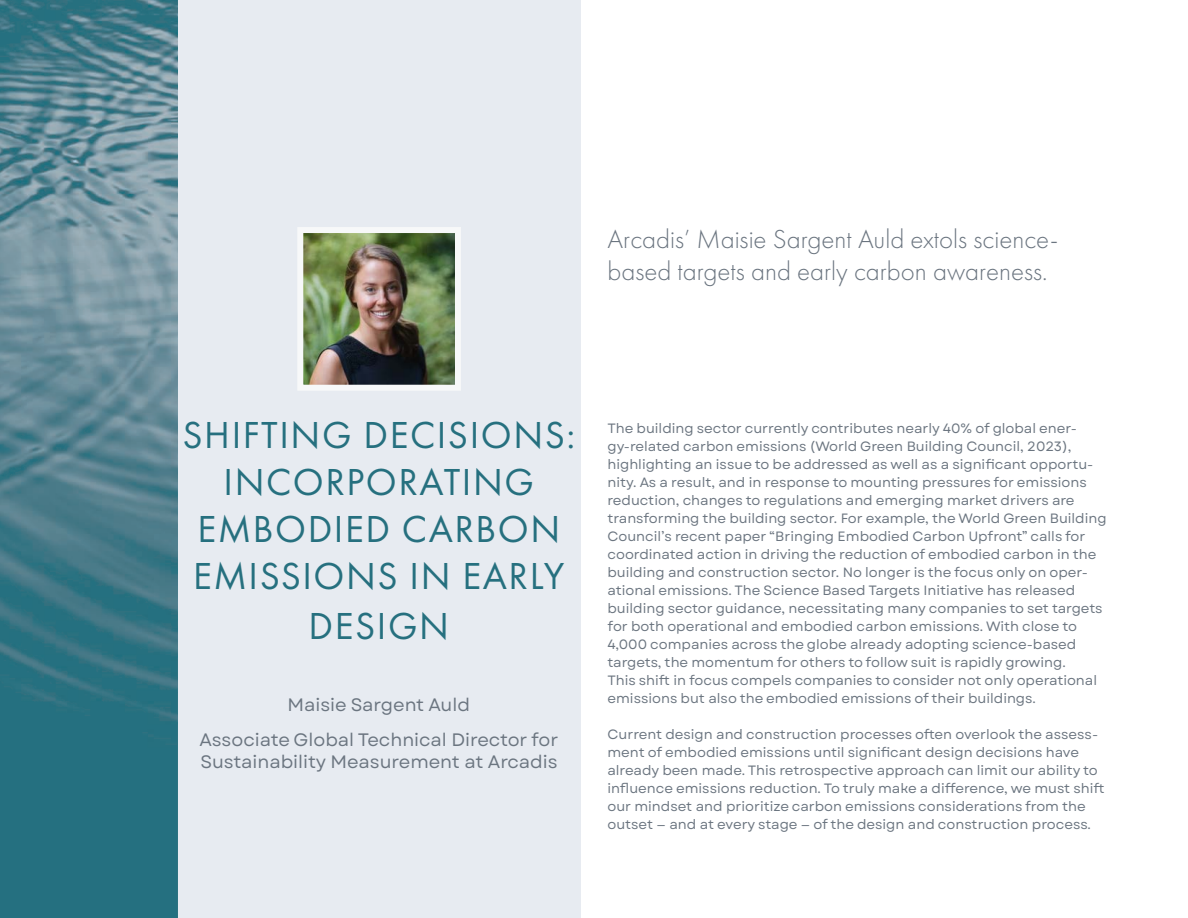
<style>
.page{position:relative;width:1188px;height:918px;background:#fff}
.page>*{position:absolute;margin:0;border:0;box-sizing:border-box;transform-origin:0 0}
._2nd_page_title{font:39px/46.8px "Futura PT";letter-spacing:.04em;color:#26707f;text-align:center}
.Introduction_Copy{font:300 27px/32.4px "Futura PT";color:#6b7580}
.Author_accreditations{font:18px/21.6px "Garet";color:#6b7580}
.t1{font:13.5px/18px "Garet";color:#6b7580}
</style>
<div class="page">
<div style="left:47px;top:0;width:533px;height:918px;background:#e7ebf1"></div>
<img style="left:304px;top:234px;width:150px;height:150px">
<div style="left:297px;top:227px;width:164px;height:164px;border:6px solid #f7f8f9"></div>
<img style="left:0;top:0;width:177px;height:918px">
<p class="Introduction_Copy" style="left:608px;top:223px;width:452px">Arcadis’ Maisie Sargent Auld extols science&shy;based targets and early carbon awareness.</p>
<p class="_2nd_page_title" style="left:183px;top:412px;width:394px">SHIFTING DECISIONS:<br>INCORPORATING<br>EMBODIED CARBON<br>EMISSIONS IN EARLY</p>
<p class="_2nd_page_title" style="left:309px;top:602px;width:142px">DESIGN</p>
<p class="Author_accreditations" style="left:288px;top:695px;width:184px">Maisie Sargent Auld</p>
<p class="Author_accreditations" style="left:200px;top:730px;width:360px">Associate Global Technical Director for<br>Sustainability Measurement at Arcadis</p>
<p class="t1" style="left:607px;top:420px;width:501px">The building sector currently contributes nearly 40% of global ener&shy;gy-related carbon emissions (World Green Building Council, 2023), highlighting an issue to be addressed as well as a significant opportu&shy;nity. As a result, and in response to mounting pressures for emissions reduction, changes to regulations and emerging market drivers are transforming the building sector. For example, the World Green Building Council’s recent paper “Bringing Embodied Carbon Upfront” calls for coordinated action in driving the reduction of embodied carbon in the building and construction sector. No longer is the focus only on oper&shy;ational emissions. The Science Based Targets Initiative has released building sector guidance, necessitating many companies to set targets for both operational and embodied carbon emissions. With close to 4,000 companies across the globe already adopting science-based targets, the momentum for others to follow suit is rapidly growing.<br>This shift in focus compels companies to consider not only operational emissions but also the embodied emissions of their buildings.</p>
<p class="t1" style="left:607px;top:726px;width:499px">Current design and construction processes often overlook the assess&shy;ment of embodied emissions until significant design decisions have already been made. This retrospective approach can limit our ability to influence emissions reduction. To truly make a difference, we must shift our mindset and prioritize carbon emissions considerations from the outset — and at every stage — of the design and construction process.</p>
</div>
